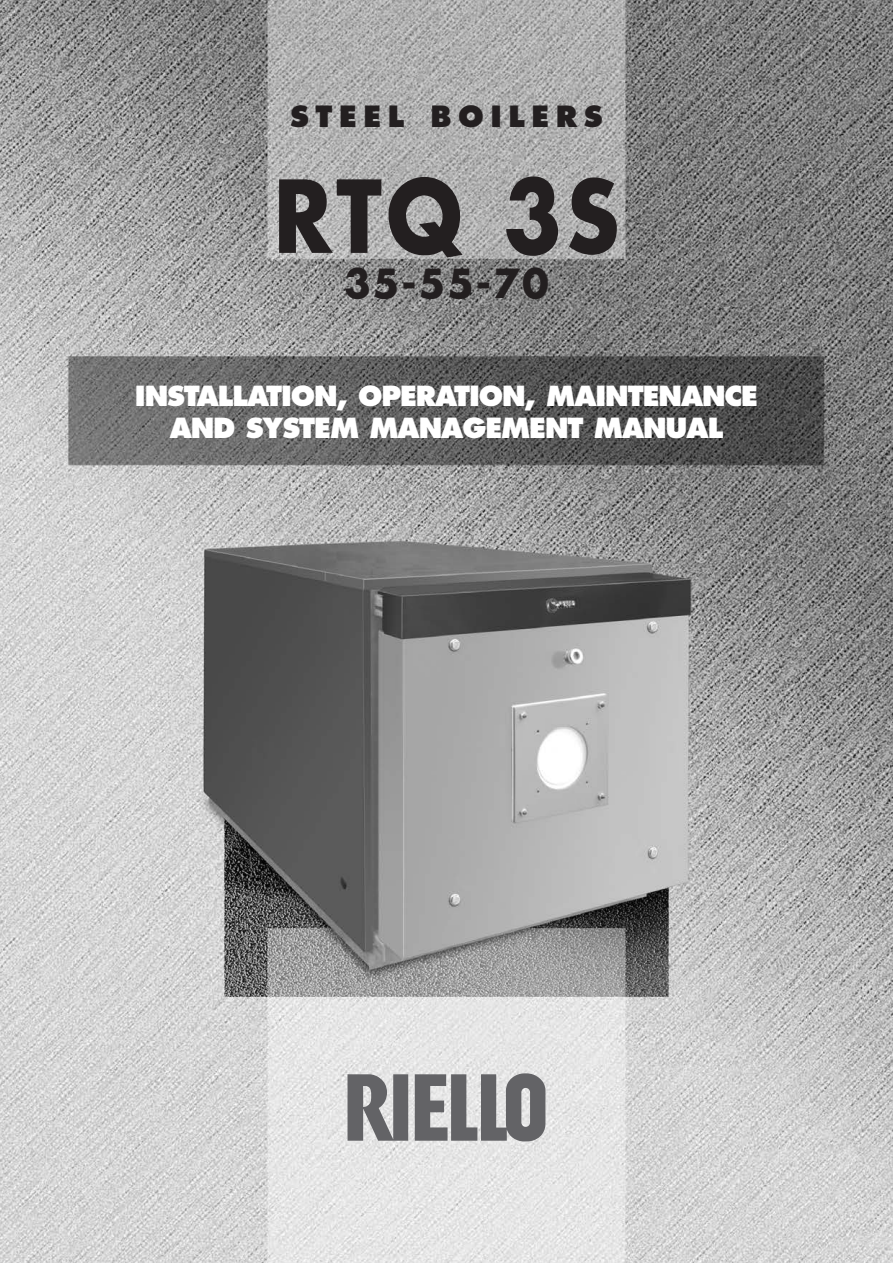
<style>
.page{position:relative;width:893px;height:1263px;background:#fff}
.page>*{position:absolute;margin:0;border:0;box-sizing:border-box;transform-origin:0 0}
.t1{font:700 97.5px "Futura Std";color:#231f20;scale:.88 1}
.t2{font:700 39px "Futura Std";color:#231f20}
.t3{font:800 28.5px "Futura Std";letter-spacing:.23em;color:#231f20}
.t4{font:800 27px/32.4px "Futura Std";letter-spacing:-.04em;color:#fff;text-align:center}
</style>
<div class="page">
<img style="left:0;top:0;width:893px;height:1263px">
<svg style="left:347px;top:1074px;width:61px;height:67px;background:#828285"></svg>
<svg style="left:415px;top:1073px;width:130px;height:68px;background:#8c8c8e"></svg>
<p class="t3" style="left:290px;top:99px;width:314px">STEEL BOILERS</p>
<h1 class="t1" style="left:274px;top:151px;width:394px">RTQ 3S</h1>
<h2 class="t2" style="left:344px;top:257px;width:206px">35-55-70</h2>
<p class="t4" style="left:135px;top:379px;width:625px">INSTALLATION, OPERATION, MAINTENANCE<br>AND SYSTEM MANAGEMENT MANUAL</p>
</div>
